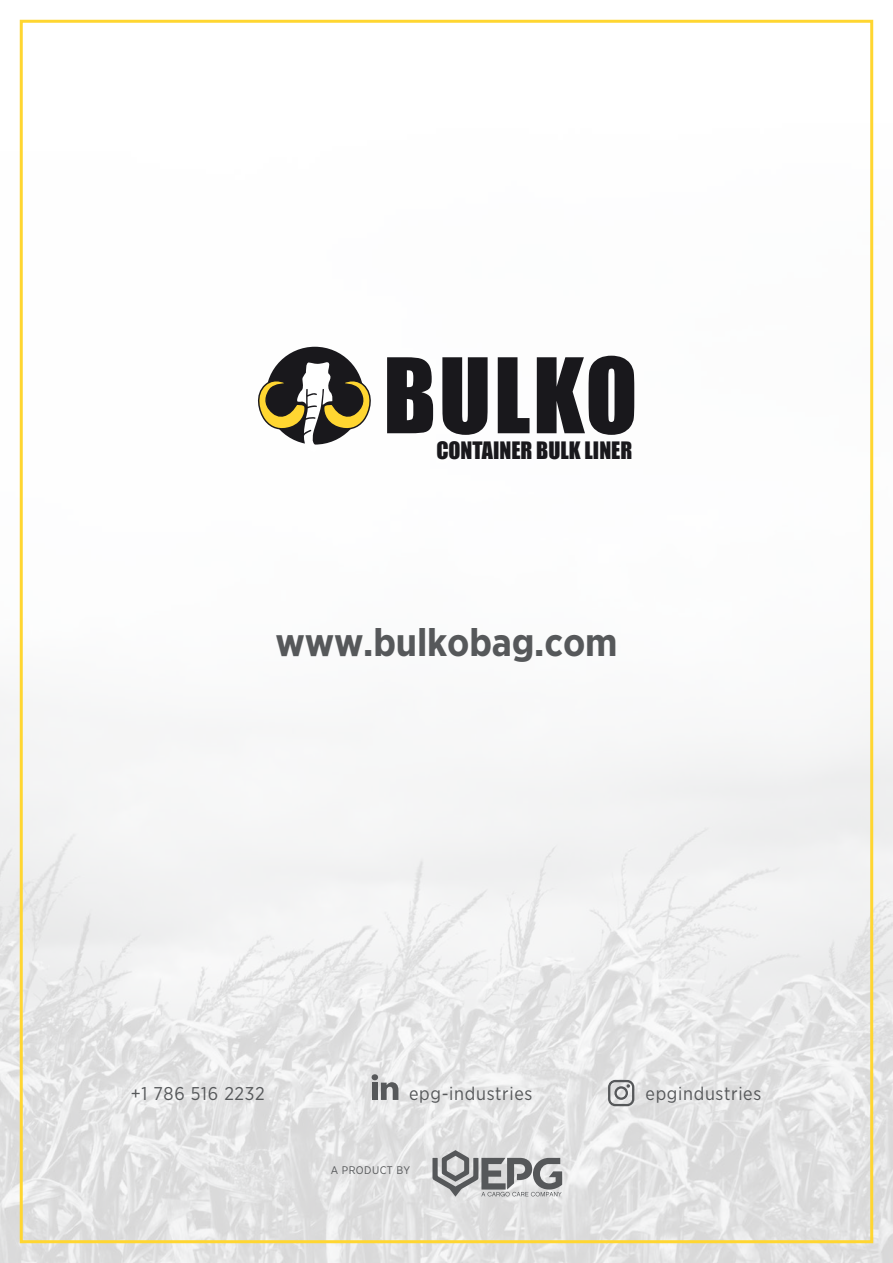
<style>
.page{position:relative;width:893px;height:1263px;background:#fff}
.page>*{position:absolute;margin:0;border:0;box-sizing:border-box;transform-origin:0 0}
.t1{font:700 38.85px "Gotham Narrow";letter-spacing:-.005em;color:#56585a}
.t2{font:22.05px "Impact";color:#19181c}
.t3{font:18.45px "Gotham Narrow";letter-spacing:.035em;color:#56585a}
.t4{font:11.1px "Gotham Narrow";letter-spacing:.035em;color:#56585a}
</style>
<div class="page">
<img style="left:0;top:19px;width:893px;height:1244px">
<svg style="left:372px;top:1074px;width:26px;height:26px"></svg>
<svg style="left:608px;top:1080px;width:26px;height:26px"></svg>
<svg style="left:432px;top:1150px;width:130px;height:47px;background:#aaabac"></svg>
<svg style="left:387px;top:357px;width:46px;height:76px;background:#363639"></svg>
<svg style="left:442px;top:357px;width:46px;height:78px;background:#3f3f42"></svg>
<svg style="left:498px;top:357px;width:31px;height:76px"></svg>
<svg style="left:537px;top:356px;width:97px;height:79px"></svg>
<div style="left:266px;top:347px;width:98px;height:98px;background:#19181c;border-radius:50%"></div>
<svg style="left:255px;top:361px;width:119px;height:92px"></svg>
<p class="t2" style="left:436px;top:434px;width:197px">CONTAINER BULK LINER</p>
<h1 class="t1" style="left:276px;top:617px;width:344px">www.bulkobag.com</h1>
<p class="t3" style="left:131px;top:1082px;width:135px">+1 786 516 2232</p>
<p class="t3" style="left:409px;top:1082px;width:125px">epg-industries</p>
<p class="t3" style="left:646px;top:1082px;width:117px">epgindustries</p>
<p class="t4" style="left:331px;top:1163px;width:81px">A PRODUCT BY</p>
</div>
